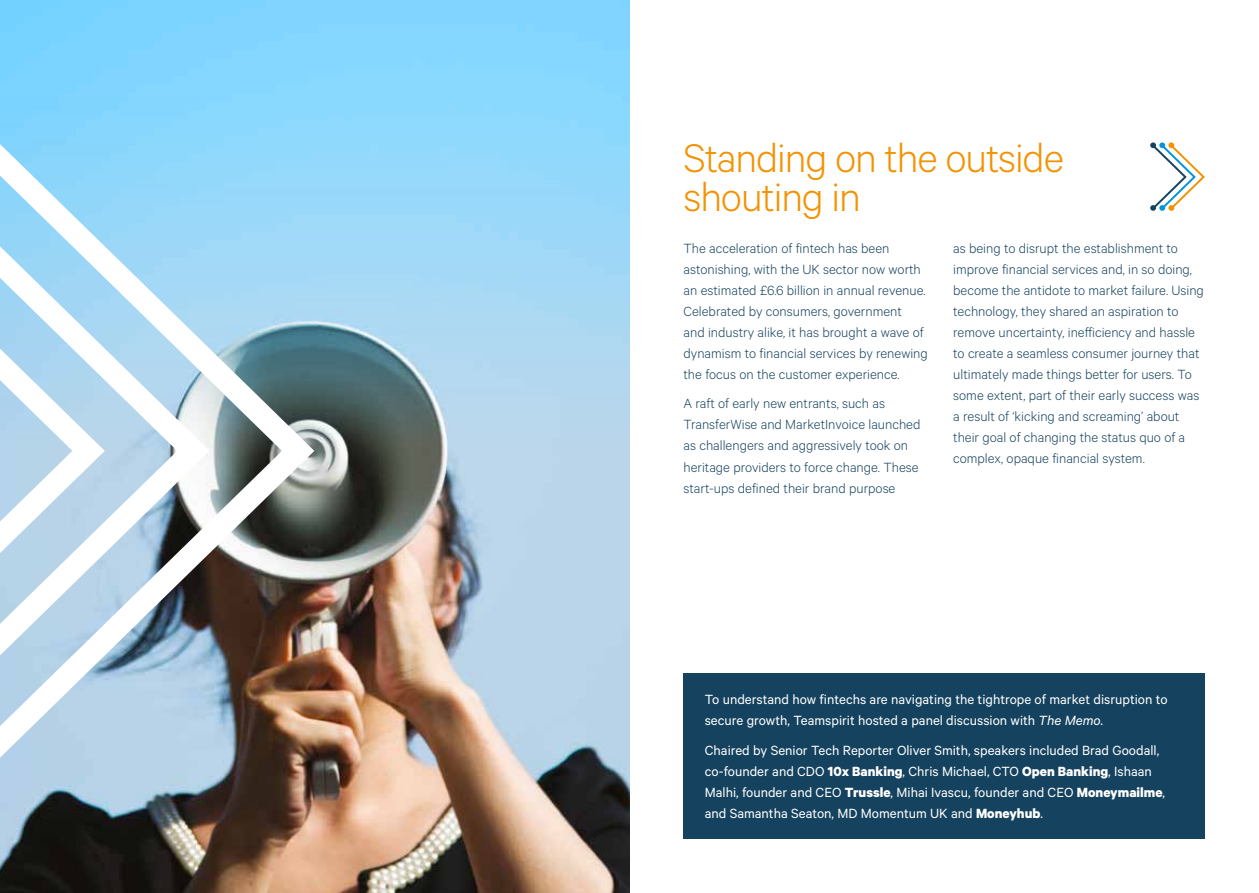
<style>
.page{position:relative;width:1259px;height:893px;background:#fff}
.page>*{position:absolute;margin:0;border:0;box-sizing:border-box;transform-origin:0 0}
.t1{font:300 45px/39px "Calibre";letter-spacing:-.025em;color:#f39200}
.t2{font:300 15px/21px "Calibre";color:#15425e}
.t3{font:15px/21px "Calibre";color:#fff}
.s1{font-style:italic}
.s2{font-weight:700}
</style>
<div class="page">
<div style="left:683px;top:673px;width:522px;height:166px;background:#15425e"></div>
<img style="left:0;top:446px;width:629px;height:447px">
<img style="left:209px;top:446px;width:105px;height:393px">
<svg style="left:105px;top:446px;width:104px;height:393px;fill:#b8d3e8"></svg>
<svg style="left:0;top:446px;width:105px;height:393px;fill:#b5d3e8"></svg>
<svg style="left:1150px;top:142px;width:55px;height:69px"></svg>
<svg style="left:0;top:0;width:629px;height:446px;background:#98d2f0"></svg>
<h1 class="t1" style="left:683px;top:136px;width:382px">Standing on the outside shouting in</h1>
<p class="t2" style="left:683px;top:237px;width:246px">The acceleration of fintech has been astonishing, with the UK sector now worth an estimated £6.6 billion in annual revenue.<br>Celebrated by consumers, government<br>and industry alike, it has brought a wave of dynamism to financial services by renewing the focus on the customer experience.</p>
<p class="t2" style="left:683px;top:393px;width:238px">A raft of early new entrants, such as TransferWise and MarketInvoice launched as challengers and aggressively took on heritage providers to force change. These start-ups defined their brand purpose</p>
<p class="t2" style="left:953px;top:237px;width:252px">as being to disrupt the establishment to improve financial services and, in so doing, become the antidote to market failure. Using technology, they shared an aspiration to remove uncertainty, inefficiency and hassle to create a seamless consumer journey that ultimately made things better for users. To some extent, part of their early success was a result of ‘kicking and screaming’ about their goal of changing the status quo of a complex, opaque financial system.</p>
<p class="t3" style="left:705px;top:688px;width:464px">To understand how fintechs are navigating the tightrope of market disruption to secure growth, Teamspirit hosted a panel discussion with <span class="s1">The Memo</span>.</p>
<p class="t3" style="left:705px;top:739px;width:462px">Chaired by Senior Tech Reporter Oliver Smith, speakers included Brad Goodall, co-founder and CDO <span class="s2">10x Banking</span>, Chris Michael, CTO <span class="s2">Open Banking</span>, Ishaan Malhi, founder and CEO <span class="s2">Trussle</span>, Mihai Ivascu, founder and CEO <span class="s2">Moneymailme</span>, and Samantha Seaton, MD Momentum UK and <span class="s2">Moneyhub</span>.</p>
</div>
